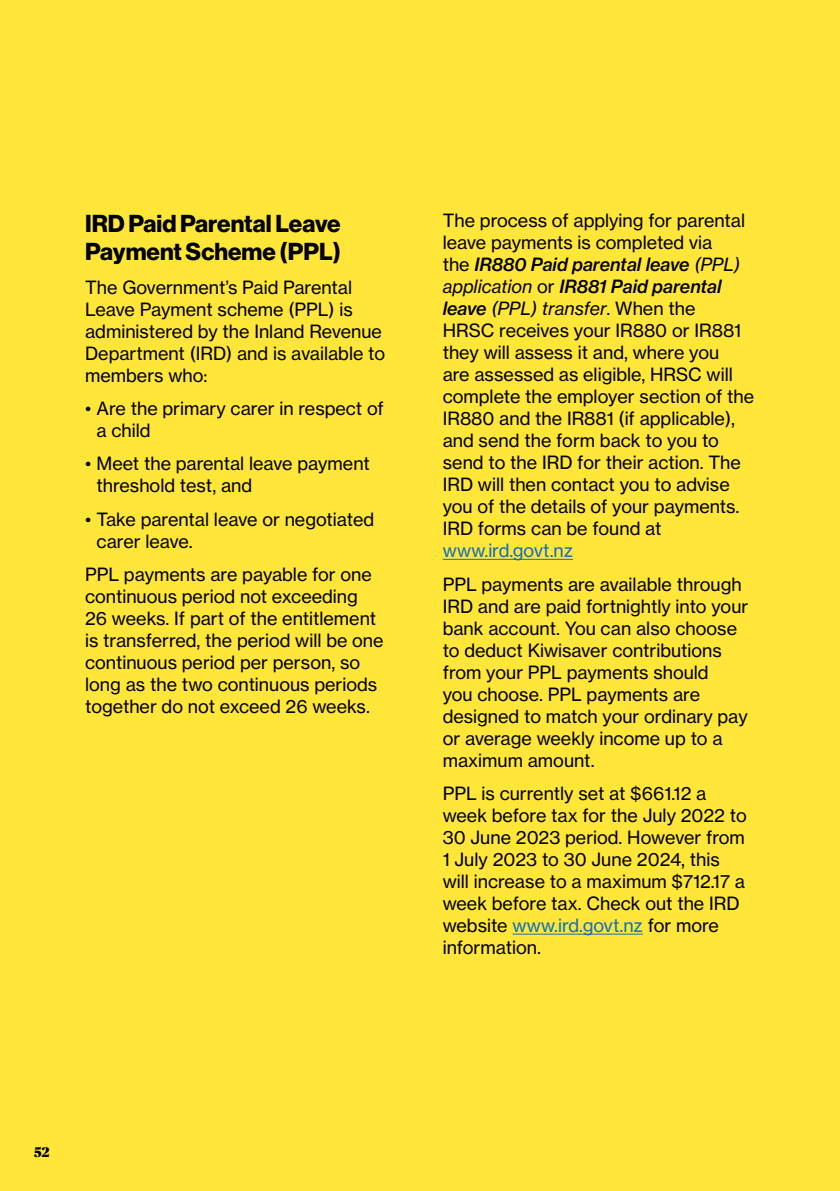
<style>
.page{position:relative;width:840px;height:1191px;background:#fff}
.page>*{position:absolute;margin:0;border:0;box-sizing:border-box;transform-origin:0 0}
.t1{font:700 24px/28px "Haas Grot Disp 75";color:#000}
.t2{font:18px/22px "Haas Grot Text 55 Roman";color:#000}
.t3{font:italic 500 18px/22px "Haas Grot Text 66";color:#000}
.t4{font:italic 18px "Haas Grot Text 56";color:#000}
.t5{font:18px "Haas Grot Text 55 Roman";color:#126fb7}
.t6{font:900 14px "Publico Banner";color:#000}
.s1{font-family:"Haas Grot Text 55 Roman";font-weight:400;font-style:normal}
.s2{font-family:"Haas Grot Text 56";font-weight:400}
.s3{font-family:"Haas Grot Text 66";font-weight:500}
.s4{font-family:"Haas Grot Text 55 Roman";font-style:normal}
.s5{color:#126fb7}
</style>
<div class="page">
<div style="left:0;top:0;width:839px;height:1191px;background:#ffe639"></div>
<hr style="left:442px;top:559px;width:130px;height:1px;background:#126fb7">
<hr style="left:512px;top:933px;width:130px;height:1px;background:#126fb7">
<h1 class="t1" style="left:85px;top:210px;width:257px">IRD Paid Parental Leave<br>Payment Scheme (PPL)</h1>
<p class="t2" style="left:85px;top:276px;width:301px">The Government’s Paid Parental<br>Leave Payment scheme (PPL) is administered by the Inland Revenue<br>Department (IRD) and is available to members who:</p>
<p class="t2" style="left:96px;top:397px;width:289px;text-indent:-11px">• Are the primary carer in respect of a child</p>
<p class="t2" style="left:96px;top:453px;width:275px;text-indent:-11px">• Meet the parental leave payment threshold test, and</p>
<p class="t2" style="left:96px;top:508px;width:279px;text-indent:-11px">• Take parental leave or negotiated carer leave.</p>
<p class="t2" style="left:85px;top:563px;width:300px">PPL payments are payable for one continuous period not exceeding 26 weeks. If part of the entitlement is transferred, the period will be one continuous period per person, so long as the two continuous periods together do not exceed 26 weeks.</p>
<p class="t2" style="left:442px;top:210px;width:304px">The process of applying for parental leave payments is completed via</p>
<p class="t3" style="left:442px;top:254px;width:299px"><span class="s1">the</span> IR880 Paid parental leave <span class="s2">(PPL) application</span> <span class="s1">or</span> IR881 Paid parental</p>
<p class="t4" style="left:442px;top:298px;width:254px"><span class="s3">leave</span> (PPL) transfer<span class="s4">. When the</span></p>
<p class="t2" style="left:442px;top:320px;width:313px">HRSC receives your IR880 or IR881 they will assess it and, where you<br>are assessed as eligible, HRSC will complete the employer section of the IR880 and the IR881 (if applicable), and send the form back to you to send to the IRD for their action. The IRD will then contact you to advise you of the details of your payments.<br>IRD forms can be found at</p>
<p class="t5" style="left:442px;top:540px;width:132px">www.ird.govt.nz</p>
<p class="t2" style="left:442px;top:573px;width:307px">PPL payments are available through<br>IRD and are paid fortnightly into your bank account. You can also choose to deduct Kiwisaver contributions from your PPL payments should<br>you choose. PPL payments are designed to match your ordinary pay or average weekly income up to a maximum amount.</p>
<p class="t2" style="left:442px;top:782px;width:305px">PPL is currently set at $661.12 a week before tax for the July 2022 to<br>30 June 2023 period. However from<br>1 July 2023 to 30 June 2024, this will increase to a maximum $712.17 a week before tax. Check out the IRD website <span class="s5">www.ird.govt.nz</span> for more information.</p>
<p class="t6" style="left:34px;top:1141px;width:17px">52</p>
</div>
